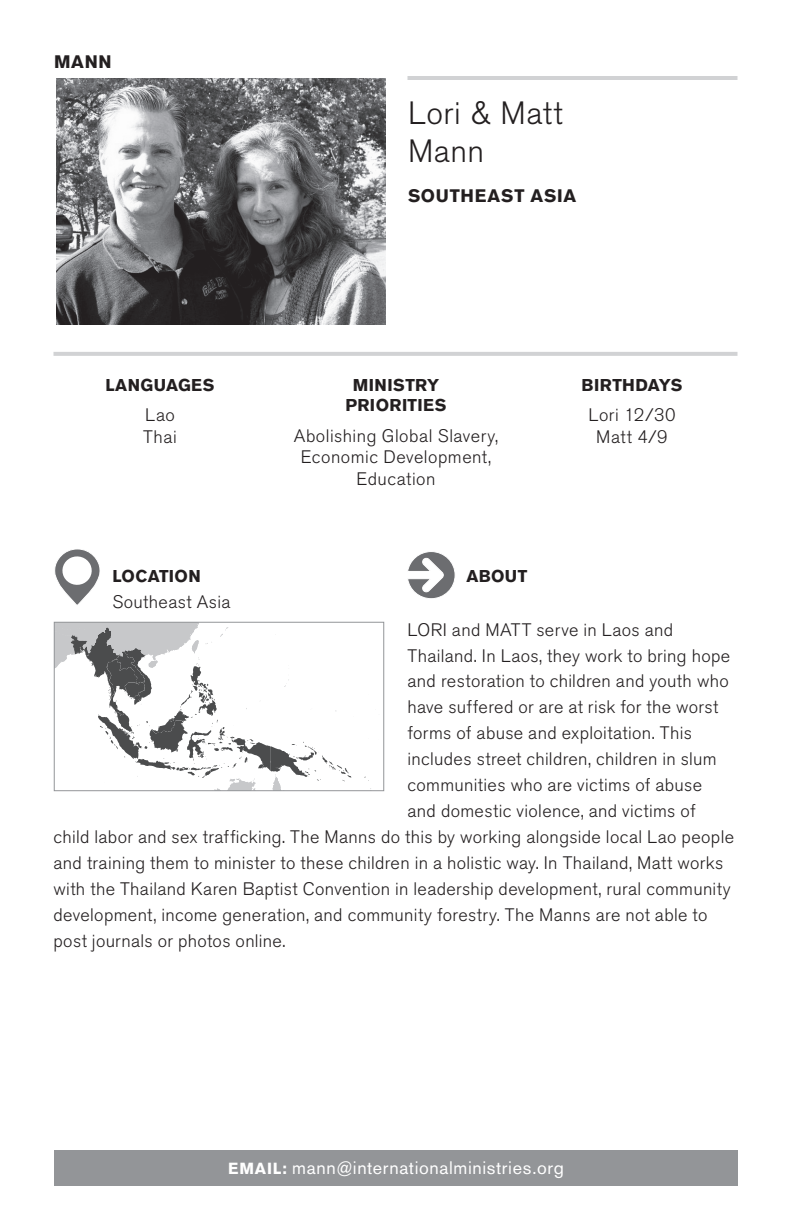
<style>
.page{position:relative;width:792px;height:1224px;background:#fff}
.page>*{position:absolute;margin:0;border:0;box-sizing:border-box;transform-origin:0 0}
.t1{font:300 32px/38px "Akzidenz Grotesk BE";letter-spacing:.02em;color:#231f20}
.t2{font:300 18px/21.6px "Akzidenz Grotesk BE";letter-spacing:.02em;color:#231f20;text-align:center}
.t3{font:18px "Akzidenz Grotesk BE";letter-spacing:.035em;color:#fff}
.t4{font:700 18px "Akzidenz Grotesk BE";letter-spacing:.04em;color:#231f20}
.t5{font:700 17px/20.4px "Akzidenz Grotesk BE";letter-spacing:.02em;color:#231f20;text-align:center}
.s1{font-weight:700;font-size:16px}
</style>
<div class="page">
<div style="left:54px;top:1150px;width:684px;height:36px;background:#939598"></div>
<img style="left:56px;top:78px;width:330px;height:247px">
<hr style="left:53px;top:352px;width:684px;height:4px;background:#d1d2d4">
<svg style="left:55px;top:549px;width:45px;height:56px"></svg>
<svg style="left:408px;top:552px;width:47px;height:47px"></svg>
<hr style="left:407px;top:76px;width:330px;height:4px;background:#d1d2d4">
<svg style="left:56px;top:624px;width:315px;height:165px"></svg>
<div style="left:54px;top:622px;width:330px;height:169px;border:1px solid #939598"></div>
<p class="t4" style="left:54px;top:51px;width:59px">MANN</p>
<p class="t5" style="left:105px;top:375px;width:110px">LANGUAGES</p>
<p class="t2" style="left:143px;top:405px;width:35px;text-align:left">Lao<br>Thai</p>
<h1 class="t1" style="left:408px;top:95px;width:156px">Lori &amp; Matt<br>Mann</h1>
<p class="t4" style="left:408px;top:185px;width:170px">SOUTHEAST ASIA</p>
<p class="t5" style="left:345px;top:375px;width:102px">MINISTRY<br>PRIORITIES</p>
<p class="t2" style="left:294px;top:425px;width:206px">Abolishing Global Slavery,<br>Economic Development,<br>Education</p>
<p class="t5" style="left:582px;top:375px;width:102px">BIRTHDAYS</p>
<p class="t2" style="left:588px;top:405px;width:89px">Lori 12/30<br>Matt 4/9</p>
<p class="t5" style="left:112px;top:566px;width:90px">LOCATION</p>
<p class="t5" style="left:466px;top:566px;width:62px">ABOUT</p>
<p class="t2" style="left:112px;top:591px;width:120px">Southeast Asia</p>
<p class="t2" style="left:408px;top:619px;width:267px">LORI and MATT serve in Laos and</p>
<p class="t2" style="left:408px;top:645px;width:324px">Thailand. In Laos, they work to bring hope</p>
<p class="t2" style="left:408px;top:671px;width:323px">and restoration to children and youth who</p>
<p class="t2" style="left:408px;top:697px;width:313px">have suffered or are at risk for the worst</p>
<p class="t2" style="left:408px;top:723px;width:286px">forms of abuse and exploitation. This</p>
<p class="t2" style="left:408px;top:749px;width:311px">includes street children, children in slum</p>
<p class="t2" style="left:408px;top:775px;width:296px">communities who are victims of abuse</p>
<p class="t2" style="left:408px;top:801px;width:290px">and domestic violence, and victims of</p>
<p class="t2" style="left:53px;top:827px;width:682px">child labor and sex trafficking. The Manns do this by working alongside local Lao people</p>
<p class="t2" style="left:53px;top:853px;width:671px">and training them to minister to these children in a holistic way. In Thailand, Matt works</p>
<p class="t2" style="left:53px;top:879px;width:679px">with the Thailand Karen Baptist Convention in leadership development, rural community</p>
<p class="t2" style="left:53px;top:905px;width:656px">development, income generation, and community forestry. The Manns are not able to</p>
<p class="t2" style="left:53px;top:931px;width:234px">post journals or photos online.</p>
<p class="t3" style="left:228px;top:1157px;width:337px"><span class="s1">EMAIL:</span> mann@internationalministries.org</p>
</div>
